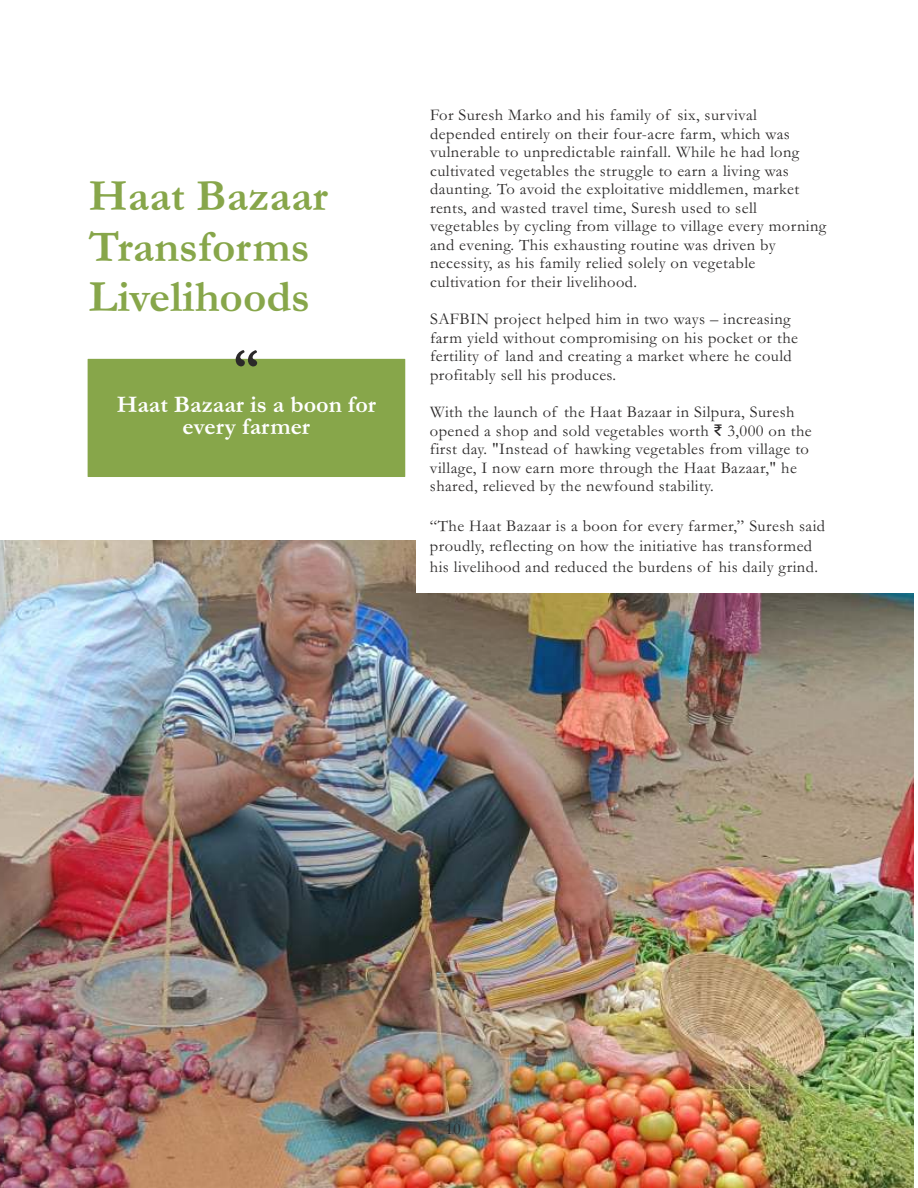
<style>
.page{position:relative;width:918px;height:1188px;background:#fff}
.page>*{position:absolute;margin:0;border:0;box-sizing:border-box;transform-origin:0 0}
.t1{font:italic 500 51.9px "Garamond";color:#2b2929}
.t2{font:italic 500 45px/50.6px "Garamond";color:#87a64a}
.t3{font:italic 500 24px/21.9px "Garamond";color:#fff;text-align:center}
.t4{font:16.5px/18.6px "Garamond";letter-spacing:.025em;color:#2b2929}
.s1{font-family:"ITF Rupee"}
</style>
<div class="page">
<div style="left:88px;top:359px;width:317px;height:118px;background:#87a64a"></div>
<img style="left:0;top:540px;width:914px;height:648px">
<div style="left:416px;top:0;width:502px;height:592px;background:#fff"></div>
<h2 class="t2" style="left:89px;top:176px;width:241px">Haat Bazaar<br>Transforms<br>Livelihoods</h2>
<h1 class="t1" style="left:233px;top:349px;width:27px">“</h1>
<h3 class="t3" style="left:117px;top:396px;width:261px">Haat Bazaar is a boon for every farmer</h3>
<p class="t4" style="left:430px;top:107px;width:398px">For Suresh Marko and his family of six, survival<br>depended entirely on their four-acre farm, which was vulnerable to unpredictable rainfall. While he had long cultivated vegetables the struggle to earn a living was daunting. To avoid the exploitative middlemen, market rents, and wasted travel time, Suresh used to sell vegetables by cycling from village to village every morning and evening. This exhausting routine was driven by necessity, as his family relied solely on vegetable cultivation for their livelihood.</p>
<p class="t4" style="left:430px;top:312px;width:370px">SAFBIN project helped him in two ways – increasing farm yield without compromising on his pocket or the fertility of land and creating a market where he could profitably sell his produces.</p>
<p class="t4" style="left:430px;top:404px;width:383px">With the launch of the Haat Bazaar in Silpura, Suresh opened a shop and sold vegetables worth <span class="s1">D</span> 3,000 on the first day. "Instead of hawking vegetables from village to village, I now earn more through the Haat Bazaar," he shared, relieved by the newfound stability.</p>
<p class="t4" style="left:430px;top:517px;width:397px;line-height:20.7px">“The Haat Bazaar is a boon for every farmer,” Suresh said proudly, reflecting on how the initiative has transformed his livelihood and reduced the burdens of his daily grind.</p>
<p class="t4" style="left:446px;top:1121px;width:17px">10</p>
</div>
